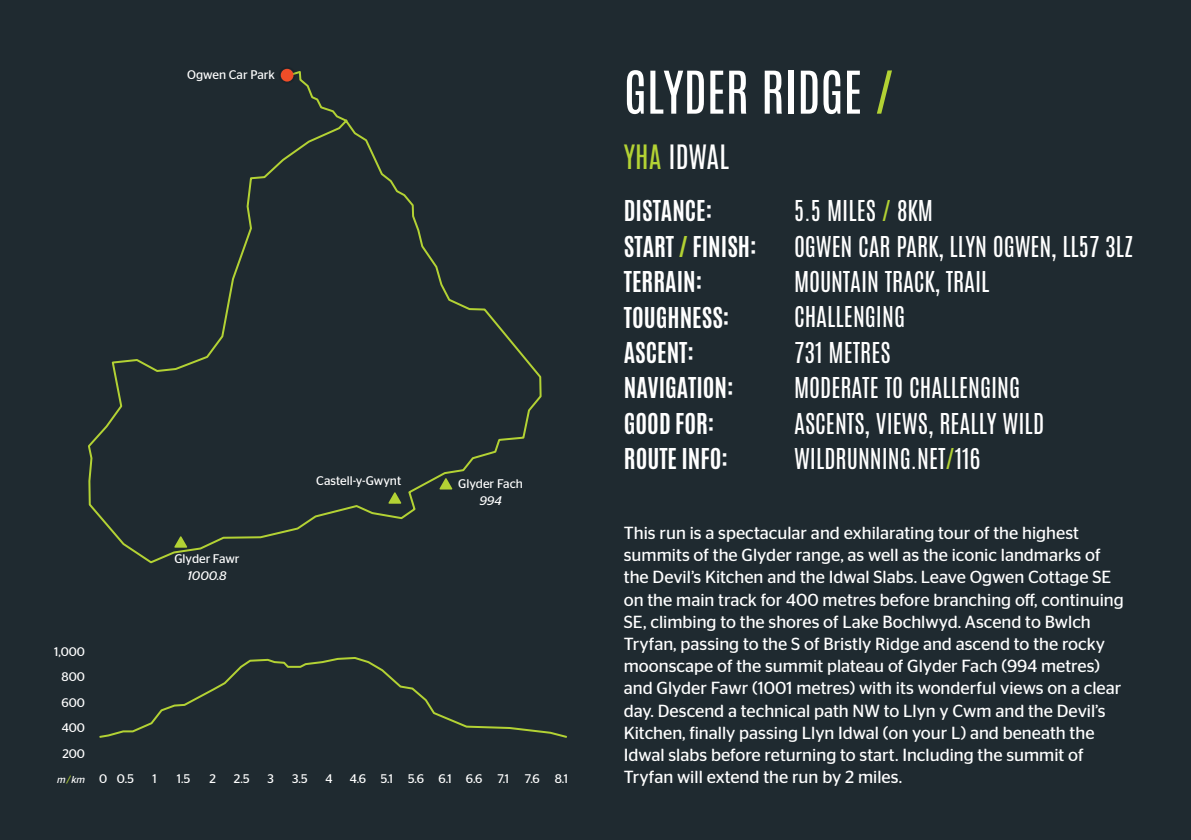
<style>
.page{position:relative;width:1191px;height:840px;background:#fff}
.page>*{position:absolute;margin:0;border:0;box-sizing:border-box;transform-origin:0 0}
.t1{font:50px "Antonio";color:#fff}
.t2{font:28px "Antonio";color:#fff}
.t3{font:24px/35.4px "Antonio";color:#fff}
.t4{font:700 24px/35.4px "Antonio";color:#fff}
.t5{font:17.6px/22.2px "Stag Sans";color:#fff}
.t6{font:12.4px/25.6px "Stag Sans";color:#fff;text-align:justify}
.t7{font:italic 12.4px "Stag Sans";color:#fff}
.t8{font:italic 10px "Stag Sans";color:#fff}
.s1{color:#b3d234}
</style>
<div class="page">
<div style="left:0;top:0;width:1191px;height:839px;background:#1f2a30"></div>
<svg style="left:88px;top:71px;width:454px;height:493px"></svg>
<svg style="left:279px;top:67px;width:17px;height:17px"></svg>
<div style="left:281px;top:69px;width:12px;height:12px;background:#f04d28;border-radius:50%"></div>
<svg style="left:439px;top:478px;width:13px;height:11px"></svg>
<svg style="left:388px;top:492px;width:13px;height:11px"></svg>
<svg style="left:174px;top:536px;width:13px;height:11px"></svg>
<svg style="left:99px;top:657px;width:468px;height:81px"></svg>
<p class="t6" style="left:187px;top:62px;width:89px">Ogwen Car Park</p>
<p class="t6" style="left:174px;top:546px;width:67px">Glyder Fawr</p>
<p class="t7" style="left:187px;top:568px;width:40px">1000.8</p>
<p class="t6" style="left:316px;top:468px;width:86px">Castell-y-Gwynt</p>
<p class="t6" style="left:458px;top:470px;width:66px">Glyder Fach</p>
<p class="t7" style="left:479px;top:493px;width:24px">994</p>
<p class="t6" style="left:62px;top:638px;width:25px;text-indent:-7px">1,000<br>800<br>600<br>400<br>200</p>
<p class="t8" style="left:57px;top:773px;width:29px">m<span class="s1">/</span>km</p>
<p class="t6" style="left:99px;top:765px;width:10px">0</p>
<p class="t6" style="left:152px;top:765px;width:6px">1</p>
<p class="t6" style="left:177px;top:765px;width:15px">1.5</p>
<p class="t6" style="left:209px;top:765px;width:8px">2</p>
<p class="t6" style="left:117px;top:765px;width:18px">0.5</p>
<p class="t6" style="left:234px;top:765px;width:17px">2.5</p>
<p class="t6" style="left:268px;top:765px;width:8px">3</p>
<p class="t6" style="left:292px;top:765px;width:17px">3.5</p>
<p class="t6" style="left:325px;top:765px;width:9px">4</p>
<p class="t6" style="left:350px;top:765px;width:161px">4.6 5.1 5.6 6.1 6.6 7.1</p>
<p class="t6" style="left:525px;top:765px;width:45px">7.6 8.1</p>
<h1 class="t1" style="left:624px;top:55px;width:271px">GLYDER RIDGE <span class="s1">/</span></h1>
<h2 class="t2" style="left:624px;top:136px;width:107px"><span class="s1">YHA</span> IDWAL</h2>
<h3 class="t4" style="left:624px;top:193px;width:134px">DISTANCE:<br>START <span class="s1">/</span> FINISH:<br>TERRAIN:<br>TOUGHNESS:<br>ASCENT:</h3>
<h3 class="t3" style="left:794px;top:193px;width:340px">5.5 MILES <span class="s1">/</span> 8KM<br>OGWEN CAR PARK, LLYN OGWEN, LL57 3LZ<br>MOUNTAIN TRACK, TRAIL<br>CHALLENGING</h3>
<h3 class="t4" style="left:624px;top:370px;width:111px">NAVIGATION:<br>GOOD FOR:<br>ROUTE INFO:</h3>
<h3 class="t3" style="left:794px;top:335px;width:252px">731 METRES<br>MODERATE TO CHALLENGING<br>ASCENTS, VIEWS, REALLY WILD<br>WILDRUNNING.NET<span class="s1">/</span>116</h3>
<p class="t5" style="left:624px;top:521px;width:501px">This run is a spectacular and exhilarating tour of the highest summits of the Glyder range, as well as the iconic landmarks of the Devil’s Kitchen and the Idwal Slabs. Leave Ogwen Cottage SE on the main track for 400 metres before branching off, continuing SE, climbing to the shores of Lake Bochlwyd. Ascend to Bwlch Tryfan, passing to the S of Bristly Ridge and ascend to the rocky moonscape of the summit plateau of Glyder Fach (994 metres) and Glyder Fawr (1001 metres) with its wonderful views on a clear day. Descend a technical path NW to Llyn y Cwm and the Devil’s Kitchen, finally passing Llyn Idwal (on your L) and beneath the Idwal slabs before returning to start. Including the summit of Tryfan will extend the run by 2 miles.</p>
</div>
